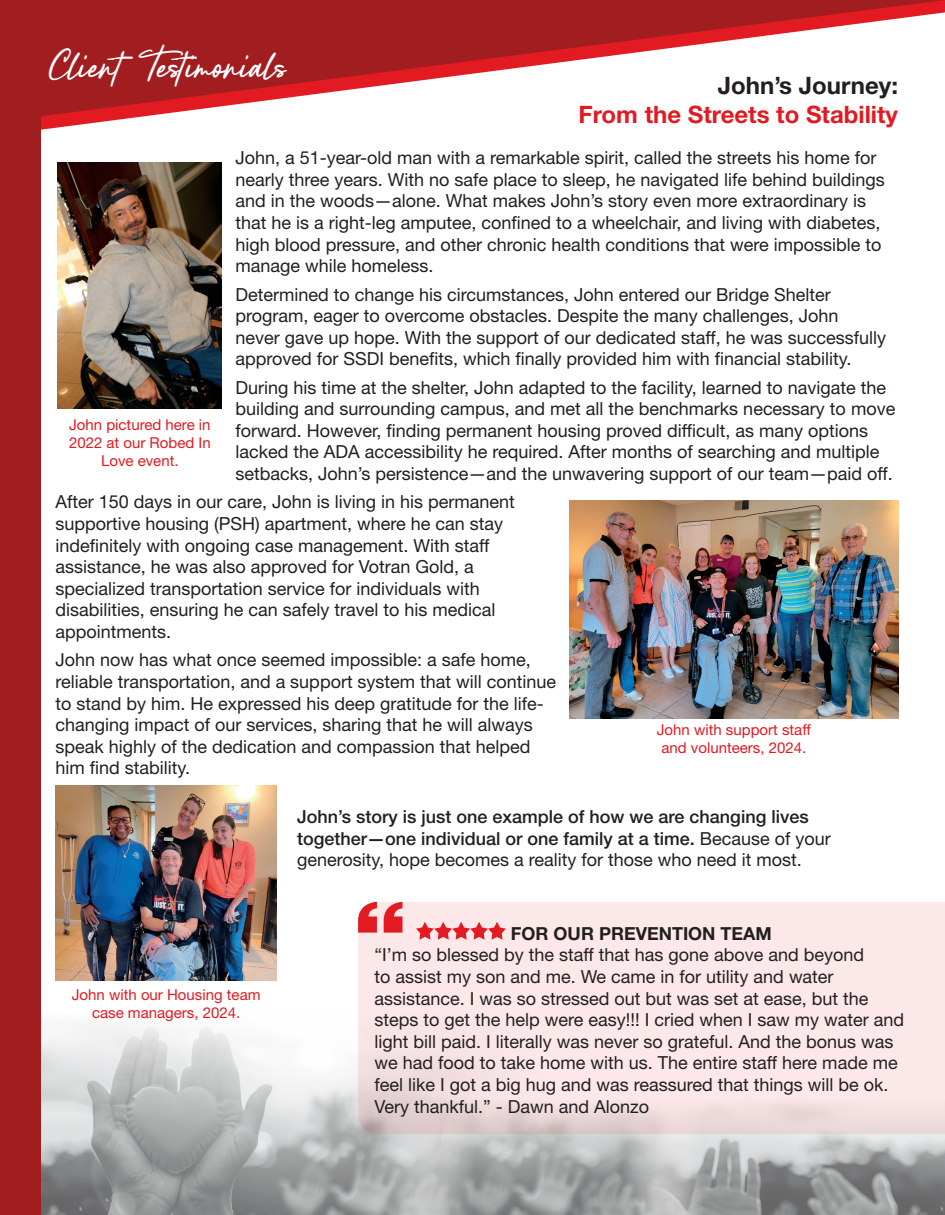
<style>
.page{position:relative;width:945px;height:1215px;background:#fff}
.page>*{position:absolute;margin:0;border:0;box-sizing:border-box;transform-origin:0 0}
.t1{font:45px "Lancaste Script Demo";color:#fff}
.t2{font:700 24px "Helvetica Neue LT Std";color:#e21a21}
.t3{font:700 24px "Helvetica Neue LT Std";color:#231f20}
.t4{font:18px/21.6px "Helvetica Neue LT Std";color:#231f20}
.t5{font:500 18px/21.6px "Helvetica Neue LT Std";color:#231f20}
.t6{font:700 18px "Helvetica Neue LT Std";color:#231f20}
.t7{font:15px/18px "Helvetica Neue LT Std";color:#e21a21;text-align:center}
.s1{font-weight:400}
</style>
<div class="page">
<img style="left:717px;top:1134px;width:228px;height:81px">
<img style="left:570px;top:1134px;width:147px;height:81px">
<img style="left:40px;top:1013px;width:530px;height:202px">
<svg style="left:358px;top:902px;width:587px;height:232px;background:#f8e4e5"></svg>
<div style="left:0;top:1px;width:40px;height:1214px;background:#a21d20"></div>
<svg style="left:0;top:0;width:945px;height:122px"></svg>
<svg style="left:416px;top:922px;width:90px;height:18px;background:#f08c8f"></svg>
<img style="left:58px;top:162px;width:164px;height:246px">
<img style="left:570px;top:501px;width:328px;height:217px">
<img style="left:56px;top:786px;width:221px;height:194px">
<svg style="left:358px;top:902px;width:45px;height:31px"></svg>
<h1 class="t1" style="left:50px;top:41px;width:238px">Client Testimonials</h1>
<h2 class="t3" style="left:718px;top:70px;width:182px">John’s Journey:</h2>
<h2 class="t2" style="left:578px;top:99px;width:321px">From the Streets to Stability</h2>
<p class="t4" style="left:235px;top:147px;width:651px">John, a 51-year-old man with a remarkable spirit, called the streets his home for nearly three years. With no safe place to sleep, he navigated life behind buildings and in the woods—alone. What makes John’s story even more extraordinary is that he is a right-leg amputee, confined to a wheelchair, and living with diabetes, high blood pressure, and other chronic health conditions that were impossible to manage while homeless.</p>
<p class="t4" style="left:235px;top:283px;width:652px">Determined to change his circumstances, John entered our Bridge Shelter program, eager to overcome obstacles. Despite the many challenges, John never gave up hope. With the support of our dedicated staff, he was successfully approved for SSDI benefits, which finally provided him with financial stability.</p>
<p class="t4" style="left:235px;top:376px;width:661px">During his time at the shelter, John adapted to the facility, learned to navigate the building and surrounding campus, and met all the benchmarks necessary to move forward. However, finding permanent housing proved difficult, as many options lacked the ADA accessibility he required. After months of searching and multiple setbacks, John’s persistence—and the unwavering support of our team—paid off.</p>
<p class="t4" style="left:55px;top:491px;width:461px">After 150 days in our care, John is living in his permanent supportive housing (PSH) apartment, where he can stay indefinitely with ongoing case management. With staff assistance, he was also approved for Votran Gold, a specialized transportation service for individuals with disabilities, ensuring he can safely travel to his medical appointments.</p>
<p class="t4" style="left:55px;top:649px;width:502px">John now has what once seemed impossible: a safe home, reliable transportation, and a support system that will continue to stand by him. He expressed his deep gratitude for the life&shy;changing impact of our services, sharing that he will always speak highly of the dedication and compassion that helped him find stability.</p>
<p class="t5" style="left:297px;top:806px;width:535px">John’s story is just one example of how we are changing lives together—one individual or one family at a time. <span class="s1">Because of your generosity, hope becomes a reality for those who need it most.</span></p>
<p class="t7" style="left:69px;top:415px;width:143px">John pictured here in<br>2022 at our Robed In<br>Love event.</p>
<p class="t7" style="left:657px;top:720px;width:156px">John with support staff and volunteers, 2024.</p>
<p class="t7" style="left:72px;top:985px;width:190px">John with our Housing team case managers, 2024.</p>
<p class="t6" style="left:511px;top:922px;width:262px">FOR OUR PREVENTION TEAM</p>
<p class="t4" style="left:375px;top:944px;width:531px">“I’m so blessed by the staff that has gone above and beyond<br>to assist my son and me. We came in for utility and water assistance. I was so stressed out but was set at ease, but the steps to get the help were easy!!! I cried when I saw my water and light bill paid. I literally was never so grateful. And the bonus was we had food to take home with us. The entire staff here made me feel like I got a big hug and was reassured that things will be ok.<br>Very thankful.” - Dawn and Alonzo</p>
</div>
